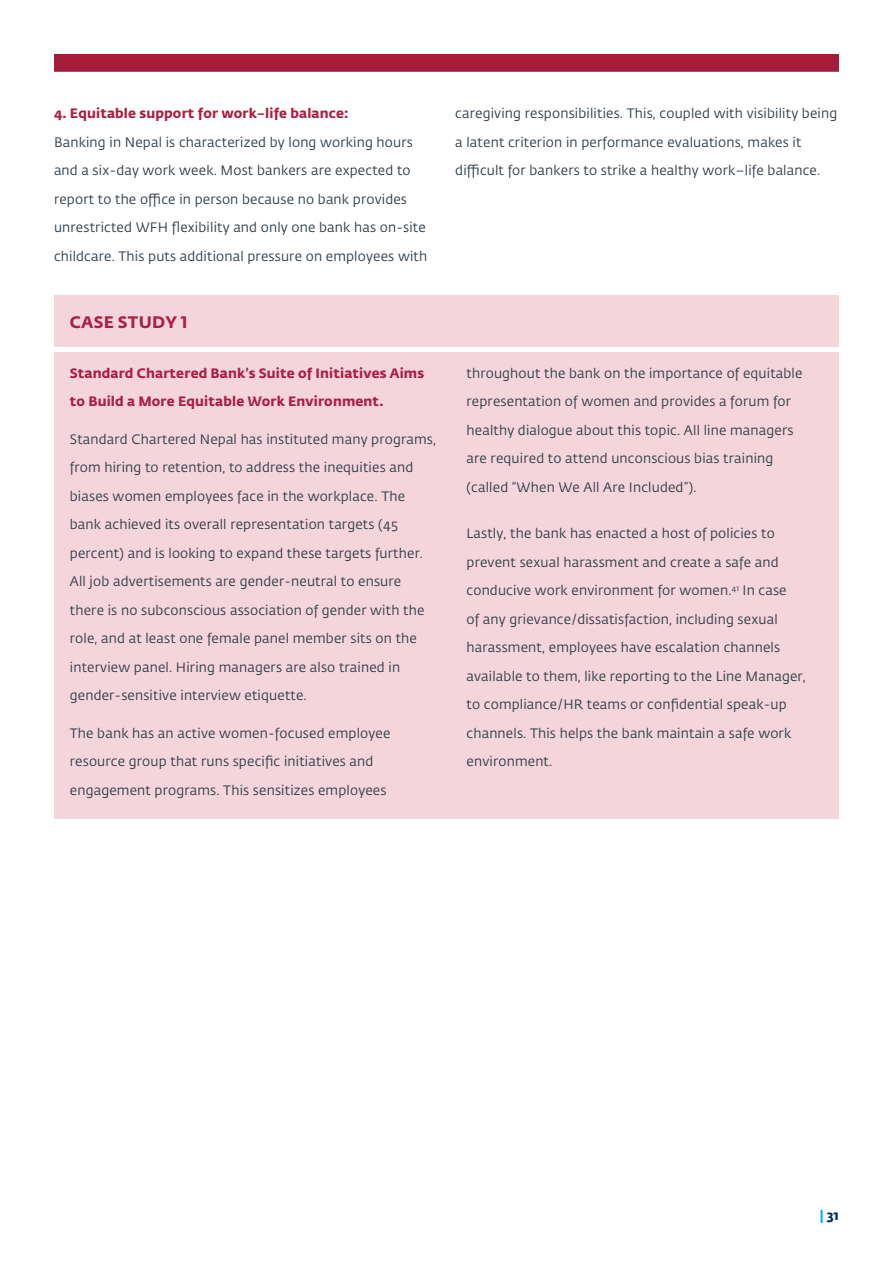
<style>
.page{position:relative;width:893px;height:1263px;background:#fff}
.page>*{position:absolute;margin:0;border:0;box-sizing:border-box;transform-origin:0 0}
.Body{font:700 16.5px "Fedra Sans Std";letter-spacing:.02em;color:#a92042}
.Body_Subheads{font:13.5px/28.5px "Fedra Sans Std";letter-spacing:.015em;color:#313e48}
.Body_Subheads-2{font:700 13.5px/28.5px "Fedra Sans Std";letter-spacing:.01em;color:#a92042}
.t1{font:700 13.5px "Fedra Sans Std";color:#002e54}
.s1{font-weight:700;color:#a92042}
.s2{color:#00aeef}
</style>
<div class="page">
<div style="left:54px;top:295px;width:785px;height:52px;background:#f3d5db"></div>
<div style="left:54px;top:352px;width:785px;height:466px;background:#f3d5db"></div>
<div style="left:54px;top:54px;width:785px;height:18px;background:#a51c39"></div>
<p class="Body_Subheads" style="left:54px;top:99px;width:375px"><span class="s1">4. Equitable support for work–life balance:<br></span>Banking in Nepal is characterized by long working hours and a six-day work week. Most bankers are expected to report to the office in person because no bank provides unrestricted WFH flexibility and only one bank has on-site childcare. This puts additional pressure on employees with</p>
<p class="Body_Subheads" style="left:455px;top:99px;width:383px">caregiving responsibilities. This, coupled with visibility being a latent criterion in performance evaluations, makes it difficult for bankers to strike a healthy work–life balance.</p>
<p class="Body" style="left:70px;top:312px;width:119px">CASE STUDY 1</p>
<p class="Body_Subheads-2" style="left:70px;top:359px;width:356px">Standard Chartered Bank’s Suite of Initiatives Aims to Build a More Equitable Work Environment.</p>
<p class="Body_Subheads" style="left:70px;top:425px;width:368px">Standard Chartered Nepal has instituted many programs, from hiring to retention, to address the inequities and biases women employees face in the workplace. The bank achieved its overall representation targets (45 percent) and is looking to expand these targets further.<br>All job advertisements are gender-neutral to ensure there is no subconscious association of gender with the role, and at least one female panel member sits on the interview panel. Hiring managers are also trained in gender-sensitive interview etiquette.</p>
<p class="Body_Subheads" style="left:70px;top:719px;width:322px">The bank has an active women-focused employee resource group that runs specific initiatives and engagement programs. This sensitizes employees</p>
<p class="Body_Subheads" style="left:466px;top:359px;width:337px">throughout the bank on the importance of equitable representation of women and provides a forum for healthy dialogue about this topic. All line managers are required to attend unconscious bias training (called “When We All Are Included”).</p>
<p class="Body_Subheads" style="left:466px;top:519px;width:341px">Lastly, the bank has enacted a host of policies to prevent sexual harassment and create a safe and conducive work environment for women.<sup>41</sup> In case<br>of any grievance/dissatisfaction, including sexual harassment, employees have escalation channels available to them, like reporting to the Line Manager, to compliance/HR teams or confidential speak-up channels. This helps the bank maintain a safe work environment.</p>
<p class="t1" style="left:820px;top:1206px;width:21px"><span class="s2">|</span> 31</p>
</div>
